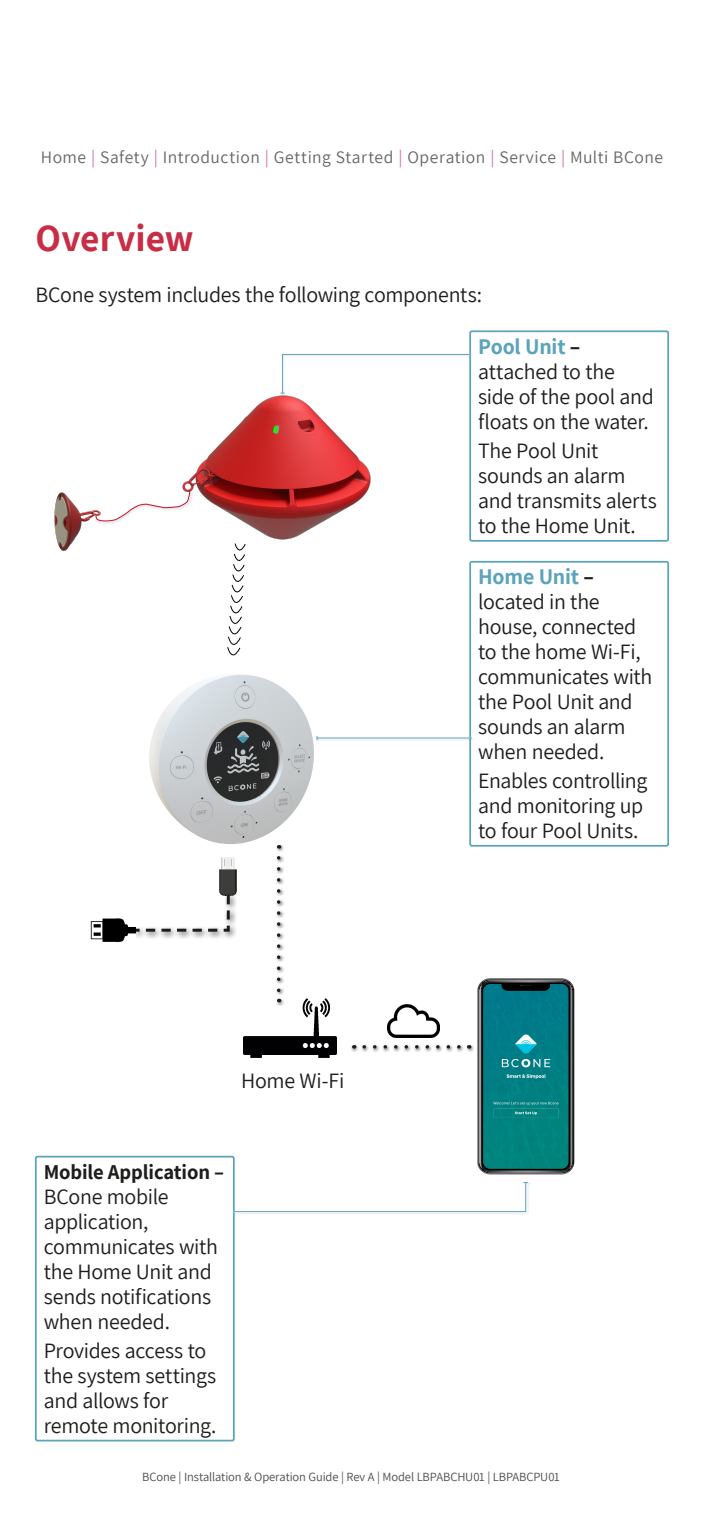
<style>
.page{position:relative;width:704px;height:1523px;background:#fff}
.page>*{position:absolute;margin:0;border:0;box-sizing:border-box;transform-origin:0 0}
.t1{font:700 37.5px "Assistant";letter-spacing:.005em;color:#c82d46}
.t2{font:21.88px/25px "Assistant";letter-spacing:-.015em;color:#1d1d1b}
.t3{font:700 20.62px "Assistant";letter-spacing:-.01em;color:#1d1d1b}
.t4{font:17.5px "Assistant";letter-spacing:.03em;color:#666}
.t5{font:12.5px "Assistant";letter-spacing:-.01em;color:#4d4d4d}
.s1{color:#da7384}
.s2{font-weight:700;color:#5ca4bc}
.s3{font-weight:700}
</style>
<div class="page">
<img style="left:149px;top:674px;width:165px;height:170px">
<svg style="left:477px;top:978px;width:97px;height:196px;background:#13787b"></svg>
<svg style="left:227px;top:545px;width:18px;height:111px"></svg>
<img style="left:243px;top:998px;width:93px;height:60px">
<div style="left:275px;top:843px;width:9px;height:163px;background:#000;opacity:.75"></div>
<svg style="left:277px;top:858px;width:3px;height:144px"></svg>
<div style="left:350px;top:1043px;width:124px;height:10px;background:#000;opacity:.75"></div>
<svg style="left:364px;top:1045px;width:105px;height:3px"></svg>
<div style="left:131px;top:881px;width:107px;height:58px;background:#000;opacity:.75"></div>
<img style="left:90px;top:914px;width:45px;height:29px">
<svg style="left:132px;top:857px;width:104px;height:76px"></svg>
<img style="left:182px;top:395px;width:189px;height:150px">
<svg style="left:271px;top:424px;width:8px;height:11px"></svg>
<img style="left:54px;top:492px;width:40px;height:59px">
<div style="left:94px;top:488px;width:100px;height:37px;background:#000;opacity:.75"></div>
<svg style="left:96px;top:489px;width:94px;height:32px"></svg>
<img style="left:387px;top:1004px;width:52px;height:33px">
<div style="left:469px;top:330px;width:199px;height:212px;border:2px solid #5ca4bc;border-radius:2px"></div>
<div style="left:280px;top:353px;width:193px;height:44px;background:#000;opacity:.2"></div>
<div style="left:279px;top:353px;width:191px;height:41px;background:#fff"></div>
<svg style="left:280px;top:354px;width:190px;height:40px"></svg>
<div style="left:469px;top:561px;width:199px;height:285px;border:2px solid #5ca4bc;border-radius:2px"></div>
<div style="left:315px;top:735px;width:159px;height:8px;background:#fff"></div>
<svg style="left:316px;top:735px;width:156px;height:6px"></svg>
<hr style="left:317px;top:737px;width:154px;height:1px;background:#5ca4bc">
<div style="left:35px;top:1155px;width:199px;height:286px;border:2px solid #5ca4bc;border-radius:2px"></div>
<div style="left:233px;top:1181px;width:297px;height:34px;background:#f2f2f2"></div>
<div style="left:233px;top:1181px;width:295px;height:31px;background:#fff"></div>
<svg style="left:233px;top:1182px;width:294px;height:30px"></svg>
<p class="t4" style="left:41px;top:145px;width:623px">Home <span class="s1">|</span> Safety <span class="s1">|</span> Introduction <span class="s1">|</span> Getting Started <span class="s1">|</span> Operation <span class="s1">|</span> Service <span class="s1">|</span> Multi BCone</p>
<h1 class="t1" style="left:35px;top:213px;width:160px">Overview</h1>
<p class="t2" style="left:35px;top:281px;width:447px">BCone system includes the following components:</p>
<p class="t2" style="left:241px;top:1067px;width:105px">Home Wi-Fi</p>
<p class="t3" style="left:44px;top:1158px;width:182px">Mobile Application –</p>
<p class="t2" style="left:44px;top:1183px;width:176px">BCone mobile application, communicates with the Home Unit and sends notifications when needed.</p>
<p class="t2" style="left:44px;top:1336px;width:174px">Provides access to the system settings and allows for remote monitoring.</p>
<p class="t2" style="left:478px;top:333px;width:177px"><span class="s2">Pool Unit</span> <span class="s3">– </span>attached to the side of the pool and floats on the water.</p>
<p class="t2" style="left:478px;top:437px;width:180px">The Pool Unit sounds an alarm and transmits alerts to the Home Unit.</p>
<p class="t2" style="left:478px;top:563px;width:176px"><span class="s2">Home Unit</span> <span class="s3">– </span>located in the house, connected to the home Wi-Fi, communicates with the Pool Unit and sounds an alarm when needed.</p>
<p class="t2" style="left:478px;top:767px;width:171px">Enables controlling and monitoring up to four Pool Units.</p>
<p class="t5" style="left:142px;top:1468px;width:419px">BCone | Installation &amp; Operation Guide | Rev A | Model LBPABCHU01 | LBPABCPU01</p>
</div>
